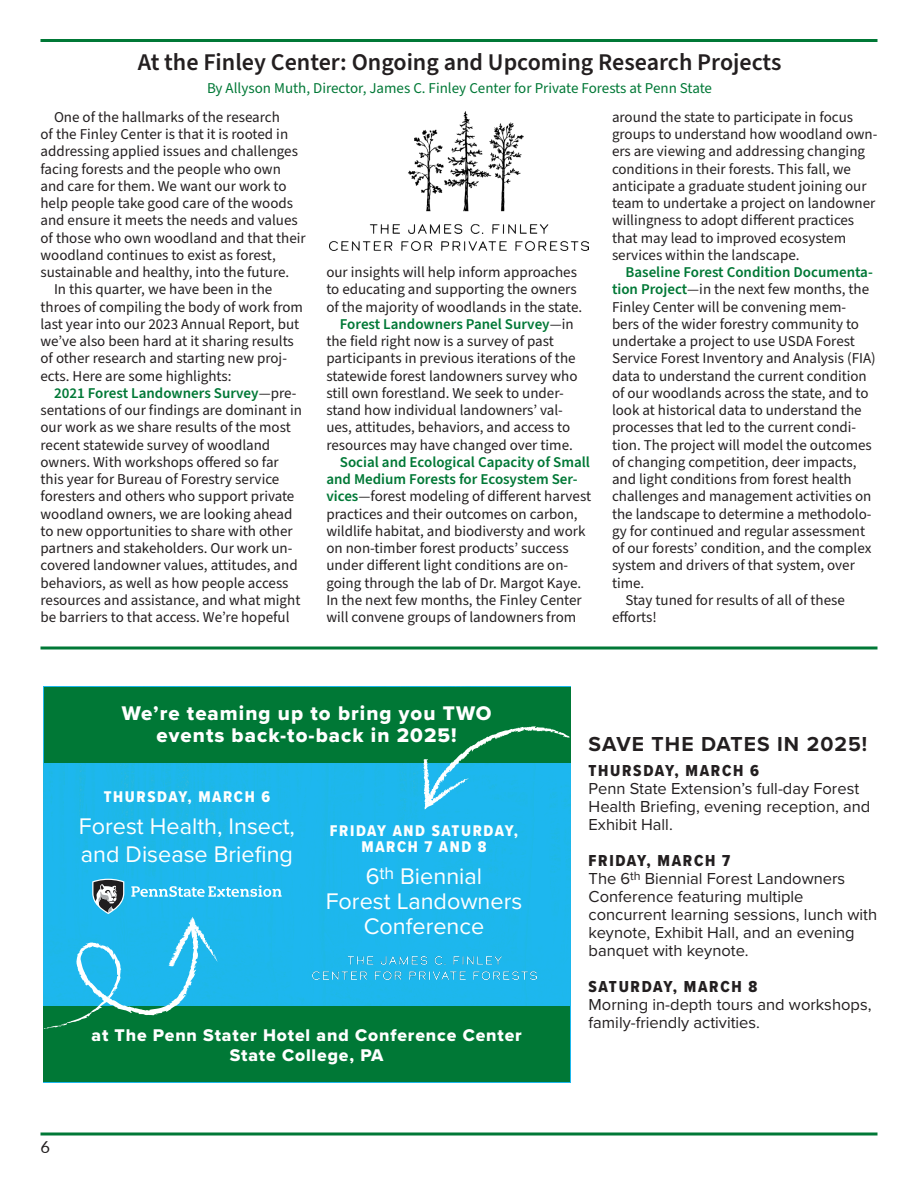
<style>
.page{position:relative;width:918px;height:1188px;background:#fff}
.page>*{position:absolute;margin:0;border:0;box-sizing:border-box;transform-origin:0 0}
.headline_16_pt{font:600 24px "Source Sans Pro";color:#231f20}
.t1{font:23.4px "Proxima Nova";color:#fff}
.t2{font:700 21px "Proxima Nova";letter-spacing:.05em;color:#231f20}
.t3{font:20.55px/21.9px "Proxima Nova Extrabld";letter-spacing:.05em;color:#fff;text-align:center}
.t4{font:17.55px "Proxima Nova Extrabld";letter-spacing:.05em;color:#fff}
.t5{font:16.5px/18px "Proxima Nova";color:#231f20}
.t6{font:16.5px "Proxima Nova Cond Extrabld";letter-spacing:.1em;color:#231f20}
.t7{font:16.5px "Lato";color:#231f20}
.t8{font:16.05px/16px "Proxima Nova Cond Extrabld";letter-spacing:.1em;color:#fff;text-align:center}
.bss-body_text_10_pt{font:15px/17.2px "Source Sans Pro";color:#231f20}
.byline{font:15px "Source Sans Pro";color:#007836}
.s1{font-weight:600;color:#007836}
</style>
<div class="page">
<hr style="left:40px;top:39px;width:838px;height:3px;background:#007836">
<svg style="left:40px;top:1132px;width:838px;height:4px;background:#3f9968"></svg>
<img style="left:329px;top:111px;width:259px;height:140px">
<svg style="left:40px;top:646px;width:838px;height:4px;background:#3f9968"></svg>
<div style="left:44px;top:763px;width:527px;height:319px;background:#1db7ed"></div>
<div style="left:44px;top:687px;width:527px;height:76px;background:#007836"></div>
<div style="left:44px;top:1006px;width:526px;height:76px;background:#007836"></div>
<img style="left:312px;top:957px;width:224px;height:23px">
<svg style="left:43px;top:879px;width:239px;height:151px"></svg>
<svg style="left:423px;top:726px;width:147px;height:83px"></svg>
<p class="headline_16_pt" style="left:138px;top:46px;width:645px">At the Finley Center: Ongoing and Upcoming Research Projects</p>
<p class="byline" style="left:207px;top:78px;width:507px">By Allyson Muth, Director, James C. Finley Center for Private Forests at Penn State</p>
<p class="bss-body_text_10_pt" style="left:40px;top:109px;width:267px;text-indent:14px">One of the hallmarks of the research<br>of the Finley Center is that it is rooted in addressing applied issues and challenges facing forests and the people who own and care for them. We want our work to help people take good care of the woods and ensure it meets the needs and values of those who own woodland and that their woodland continues to exist as forest, sustainable and healthy, into the future.</p>
<p class="bss-body_text_10_pt" style="left:40px;top:281px;width:264px;text-indent:14px">In this quarter, we have been in the throes of compiling the body of work from last year into our 2023 Annual Report, but we’ve also been hard at it sharing results of other research and starting new proj&shy;ects. Here are some highlights:</p>
<p class="bss-body_text_10_pt" style="left:40px;top:385px;width:263px;text-indent:14px"><span class="s1">2021 Forest Landowners Survey</span>—pre&shy;sentations of our findings are dominant in our work as we share results of the most recent statewide survey of woodland owners. With workshops offered so far this year for Bureau of Forestry service foresters and others who support private woodland owners, we are looking ahead to new opportunities to share with other partners and stakeholders. Our work un&shy;covered landowner values, attitudes, and behaviors, as well as how people access resources and assistance, and what might be barriers to that access. We’re hopeful</p>
<p class="bss-body_text_10_pt" style="left:612px;top:109px;width:267px">around the state to participate in focus groups to understand how woodland own&shy;ers are viewing and addressing changing conditions in their forests. This fall, we anticipate a graduate student joining our team to undertake a project on landowner willingness to adopt different practices that may lead to improved ecosystem services within the landscape.</p>
<p class="bss-body_text_10_pt" style="left:612px;top:264px;width:265px;text-indent:14px"><span class="s1">Baseline Forest Condition Documenta&shy;tion Project</span>—in the next few months, the Finley Center will be convening mem&shy;bers of the wider forestry community to undertake a project to use USDA Forest Service Forest Inventory and Analysis (FIA) data to understand the current condition of our woodlands across the state, and to look at historical data to understand the processes that led to the current condi&shy;tion. The project will model the outcomes of changing competition, deer impacts, and light conditions from forest health challenges and management activities on the landscape to determine a methodolo&shy;gy for continued and regular assessment of our forests’ condition, and the complex system and drivers of that system, over time.</p>
<p class="bss-body_text_10_pt" style="left:612px;top:592px;width:234px;text-indent:14px">Stay tuned for results of all of these efforts!</p>
<p class="bss-body_text_10_pt" style="left:326px;top:264px;width:257px">our insights will help inform approaches to educating and supporting the owners of the majority of woodlands in the state.</p>
<p class="bss-body_text_10_pt" style="left:326px;top:316px;width:253px;text-indent:14px"><span class="s1">Forest Landowners Panel Survey</span>—in the field right now is a survey of past participants in previous iterations of the statewide forest landowners survey who still own forestland. We seek to under&shy;stand how individual landowners’ val&shy;ues, attitudes, behaviors, and access to resources may have changed over time.</p>
<p class="bss-body_text_10_pt" style="left:326px;top:454px;width:266px;text-indent:14px"><span class="s1">Social and Ecological Capacity of Small and Medium Forests for Ecosystem Ser&shy;vices</span>—forest modeling of different harvest practices and their outcomes on carbon, wildlife habitat, and biodiversty and work on non-timber forest products’ success under different light conditions are on&shy;going through the lab of Dr. Margot Kaye.<br>In the next few months, the Finley Center will convene groups of landowners from</p>
<p class="t3" style="left:122px;top:702px;width:371px">We’re teaming up to bring you TWO events back-to-back in 2025!</p>
<p class="t8" style="left:104px;top:788px;width:168px">THURSDAY, MARCH 6</p>
<p class="t1" style="left:79px;top:809px;width:218px">Forest Health, Insect,</p>
<p class="t1" style="left:81px;top:837px;width:214px">and Disease Briefing</p>
<p class="t8" style="left:330px;top:823px;width:190px">FRIDAY AND SATURDAY,<br>MARCH 7 AND 8</p>
<p class="t1" style="left:366px;top:859px;width:118px">6<sup>th</sup> Biennial</p>
<p class="t1" style="left:326px;top:884px;width:198px">Forest Landowners</p>
<p class="t1" style="left:364px;top:908px;width:122px">Conference</p>
<p class="t7" style="left:40px;top:1135px;width:11px">6</p>
<p class="t4" style="left:91px;top:1022px;width:432px">at The Penn Stater Hotel and Conference Center</p>
<p class="t4" style="left:230px;top:1042px;width:155px">State College, PA</p>
<p class="t2" style="left:589px;top:729px;width:280px">SAVE THE DATES IN 2025!</p>
<p class="t6" style="left:589px;top:759px;width:172px">THURSDAY, MARCH 6</p>
<p class="t5" style="left:589px;top:779px;width:283px">Penn State Extension’s full-day Forest<br>Health Briefing, evening reception, and<br>Exhibit Hall.</p>
<p class="t6" style="left:589px;top:849px;width:143px">FRIDAY, MARCH 7</p>
<p class="t5" style="left:589px;top:869px;width:290px">The 6<sup>th</sup> Biennial Forest Landowners Conference featuring multiple concurrent learning sessions, lunch with keynote, Exhibit Hall, and an evening banquet with keynote.</p>
<p class="t6" style="left:589px;top:975px;width:170px">SATURDAY, MARCH 8</p>
<p class="t5" style="left:589px;top:995px;width:284px">Morning in-depth tours and workshops, family-friendly activities.</p>
</div>
